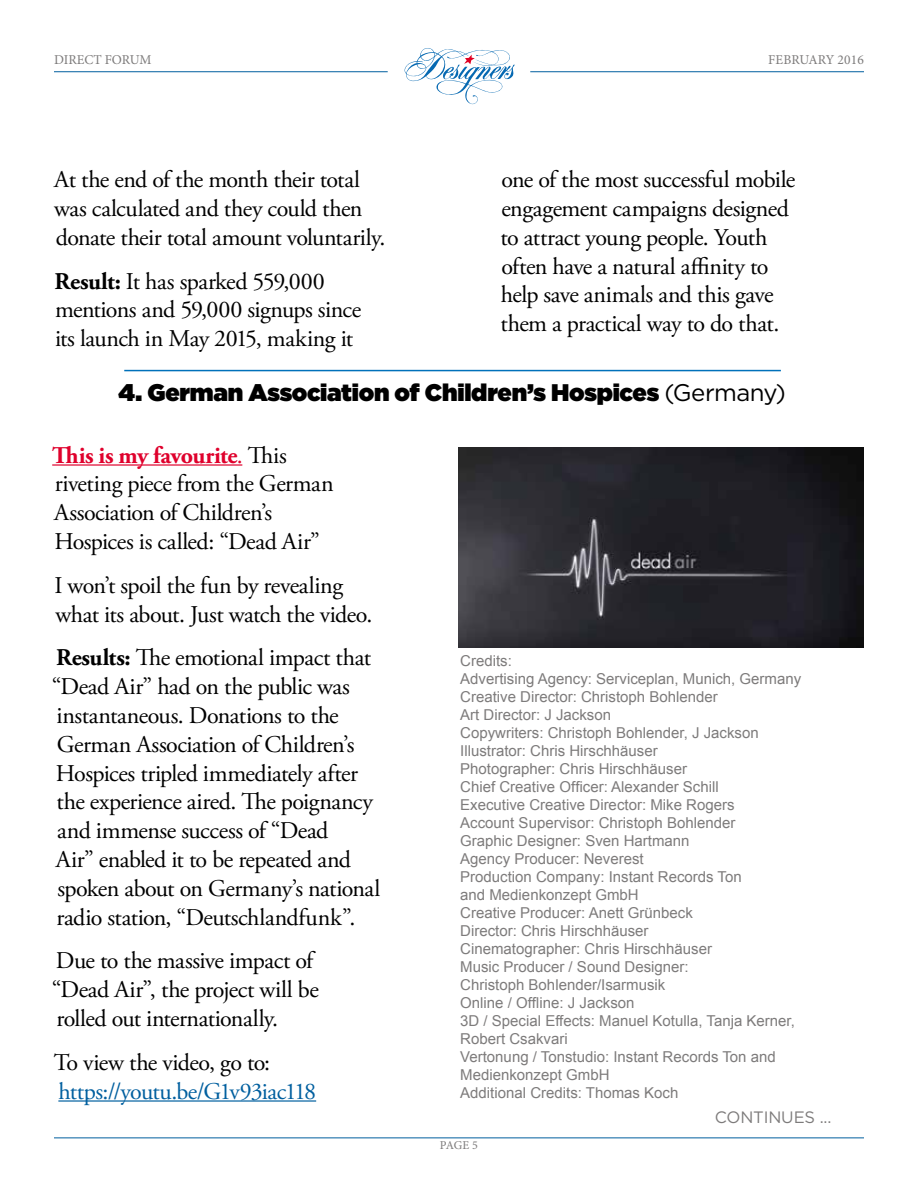
<style>
.page{position:relative;width:918px;height:1188px;background:#fff}
.page>*{position:absolute;margin:0;border:0;box-sizing:border-box;transform-origin:0 0}
.t1{font:24px/28.8px "Adobe Garamond Pro";letter-spacing:-.02em;color:#000}
.t2{font:900 24px "Gotham";letter-spacing:-.01em;color:#000}
.t3{font:24px "Adobe Garamond Pro";letter-spacing:-.035em;color:#005f9f}
.t4{font:16.5px "Gotham";letter-spacing:-.01em;color:#7d7b7b}
.t5{font:15px/18px "Arial";color:#7d7b7b}
.t6{font:13.5px "Minion Pro";color:#7d7b7b}
.t7{font:12px "Minion Pro";color:#7d7b7b}
.s1{font-weight:700}
.s2{font-weight:400}
.s3{font-weight:700;color:#df002c}
.s4{color:#df002c}
</style>
<div class="page">
<hr style="left:52px;top:464px;width:190px;height:2px;background:#df002c">
<hr style="left:58px;top:1100px;width:258px;height:2px;background:#005f9f">
<hr style="left:54px;top:71px;width:334px;height:1px;background:#005f9f">
<hr style="left:530px;top:71px;width:334px;height:1px;background:#005f9f">
<svg style="left:404px;top:48px;width:111px;height:56px"></svg>
<hr style="left:54px;top:1138px;width:810px;height:1px;background:#005f9f">
<hr style="left:124px;top:370px;width:657px;height:1px;background:#0071ba">
<img style="left:458px;top:447px;width:405px;height:200px">
<p class="t6" style="left:54px;top:50px;width:99px">DIRECT FORUM</p>
<p class="t6" style="left:768px;top:50px;width:97px">FEBRUARY 2016</p>
<p class="t1" style="left:54px;top:166px;width:333px">At the end of the month their total was calculated and they could then donate their total amount voluntarily.</p>
<p class="t1" style="left:55px;top:267px;width:308px"><span class="s1">Result:</span> It has sparked 559,000 mentions and 59,000 signups since its launch in May 2015, making it</p>
<p class="t1" style="left:501px;top:166px;width:296px">one of the most successful mobile engagement campaigns designed to attract young people. Youth often have a natural affinity to help save animals and this gave them a practical way to do that.</p>
<p class="t2" style="left:118px;top:379px;width:669px">4. German Association of Children’s Hospices <span class="s2">(Germany)</span></p>
<p class="t1" style="left:52px;top:441px;width:283px"><span class="s3">This is my favourite</span><span class="s4">.</span> This riveting piece from the German<br>Association of Children’s<br>Hospices is called: “Dead Air”</p>
<p class="t1" style="left:54px;top:572px;width:320px">I won’t spoil the fun by revealing what its about. Just watch the video.</p>
<p class="t1" style="left:52px;top:644px;width:330px"><span class="s1">Results:</span> The emotional impact that “Dead Air” had on the public was instantaneous. Donations to the German Association of Children’s Hospices tripled immediately after the experience aired. The poignancy and immense success of “Dead<br>Air” enabled it to be repeated and spoken about on Germany’s national radio station, “Deutschlandfunk”.</p>
<p class="t1" style="left:52px;top:947px;width:269px">Due to the massive impact of “Dead Air”, the project will be rolled out internationally.</p>
<p class="t1" style="left:54px;top:1049px;width:218px">To view the video, go to:</p>
<p class="t3" style="left:58px;top:1077px;width:259px">https://youtu.be/G1v93iac118</p>
<p class="t5" style="left:460px;top:652px;width:342px">Credits:<br>Advertising Agency: Serviceplan, Munich, Germany Creative Director: Christoph Bohlender<br>Art Director: J Jackson<br>Copywriters: Christoph Bohlender, J Jackson Illustrator: Chris Hirschhäuser<br>Photographer: Chris Hirschhäuser<br>Chief Creative Officer: Alexander Schill<br>Executive Creative Director: Mike Rogers<br>Account Supervisor: Christoph Bohlender<br>Graphic Designer: Sven Hartmann<br>Agency Producer: Neverest<br>Production Company: Instant Records Ton<br>and Medienkonzept GmbH<br>Creative Producer: Anett Grünbeck<br>Director: Chris Hirschhäuser<br>Cinematographer: Chris Hirschhäuser<br>Music Producer / Sound Designer:<br>Christoph Bohlender/Isarmusik<br>Online / Offline: J Jackson<br>3D / Special Effects: Manuel Kotulla, Tanja Kerner, Robert Csakvari<br>Vertonung / Tonstudio: Instant Records Ton and Medienkonzept GmbH<br>Additional Credits: Thomas Koch</p>
<p class="t7" style="left:440px;top:1137px;width:40px">PAGE 5</p>
<p class="t4" style="left:715px;top:1108px;width:118px">CONTINUES ...</p>
</div>
